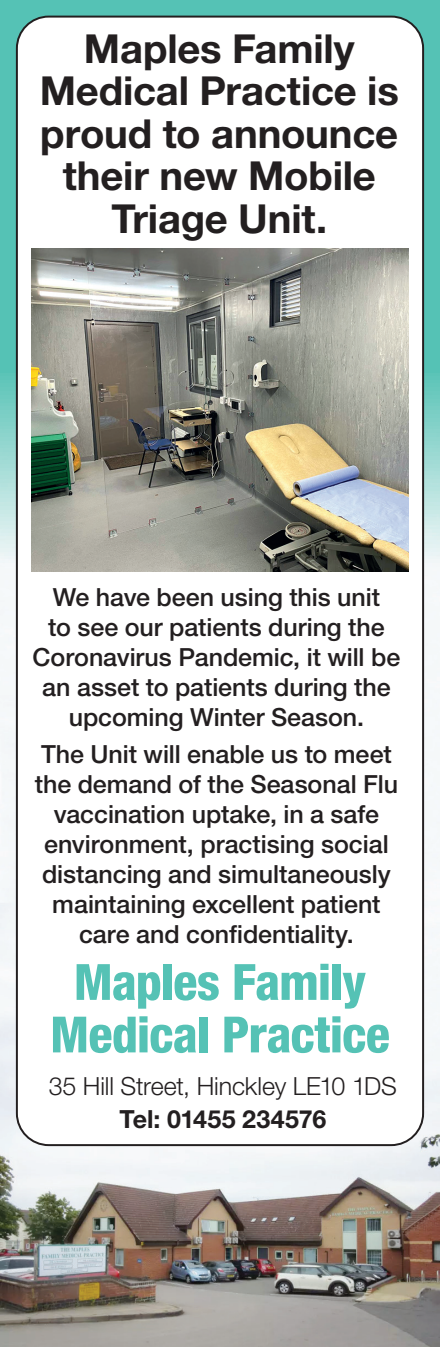
<style>
.page{position:relative;width:440px;height:1347px;background:#fff}
.page>*{position:absolute;margin:0;border:0;box-sizing:border-box;transform-origin:0 0}
.t1{font:800 condensed 50px/52.5px "Helvetica Neue LT Std";letter-spacing:-.015em;color:#55c2b5;text-align:center}
.t2{font:700 40px/42.5px "Helvetica Neue LT Std";letter-spacing:-.005em;color:#231f20;text-align:center}
.t3{font:500 25px/30px "Helvetica Neue LT Std";letter-spacing:-.005em;color:#231f20;text-align:center}
.t4{font:300 25px "Helvetica Neue LT Std";letter-spacing:-.005em;color:#231f20}
.t5{font:700 25px "Helvetica Neue LT Std";color:#231f20}
</style>
<div class="page">
<div style="left:0;top:0;width:439px;height:982px;background:#55c2b5"></div>
<img style="left:0;top:373px;width:439px;height:973px">
<div style="left:17px;top:17px;width:406px;height:1128px;background:#fff;border-radius:32px"></div>
<img style="left:31px;top:248px;width:377px;height:323px">
<h2 class="t2" style="left:40px;top:26px;width:360px">Maples Family<br>Medical Practice is proud to announce their new Mobile<br>Triage Unit.</h2>
<p class="t3" style="left:33px;top:582px;width:369px">We have been using this unit<br>to see our patients during the<br>Coronavirus Pandemic, it will be an asset to patients during the upcoming Winter Season.</p>
<p class="t3" style="left:35px;top:739px;width:364px">The Unit will enable us to meet the demand of the Seasonal Flu vaccination uptake, in a safe environment, practising social distancing and simultaneously maintaining excellent patient care and confidentiality.</p>
<h1 class="t1" style="left:50px;top:955px;width:341px">Maples Family<br>Medical Practice</h1>
<p class="t4" style="left:49px;top:1071px;width:349px">35 Hill Street, Hinckley LE10 1DS</p>
<p class="t5" style="left:119px;top:1103px;width:208px">Tel: 01455 234576</p>
</div>
